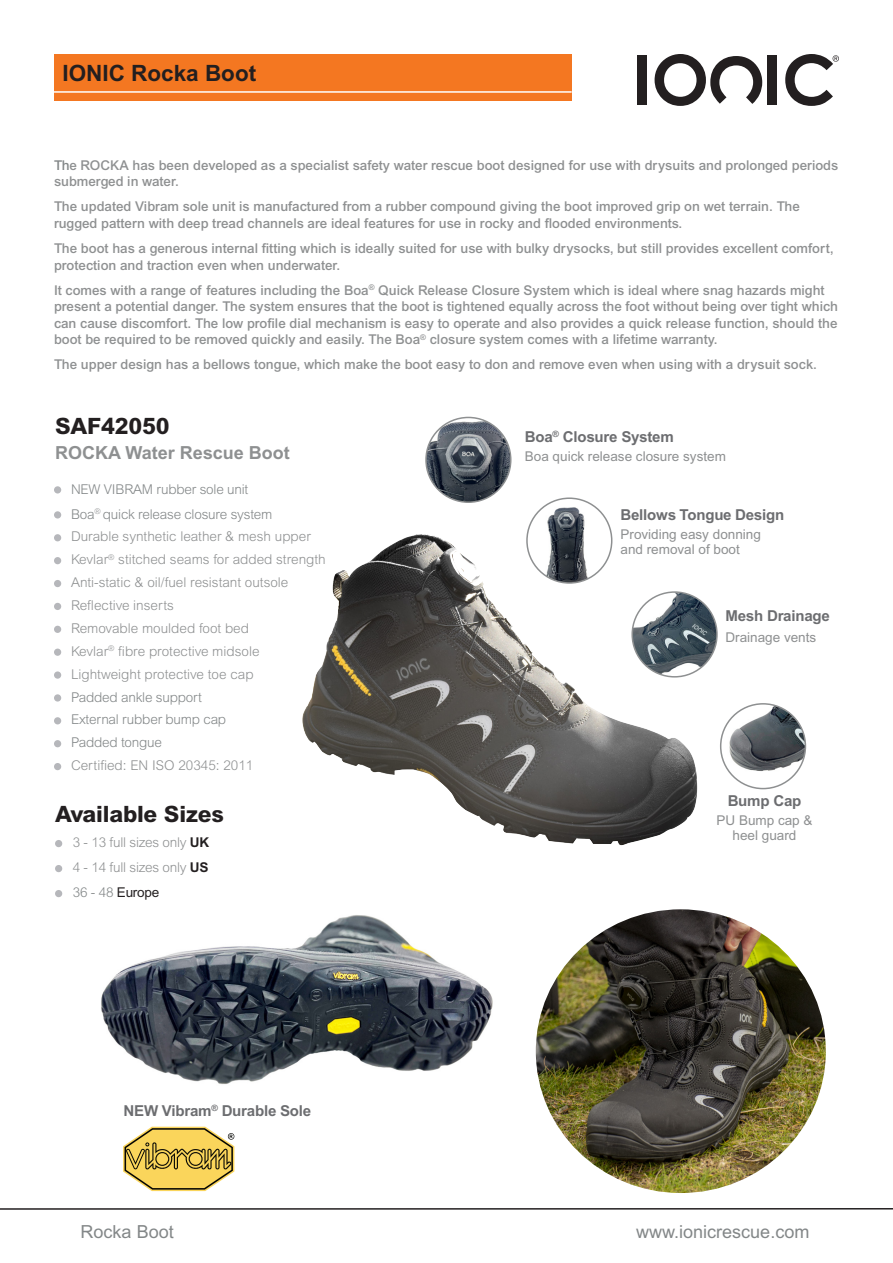
<style>
.page{position:relative;width:893px;height:1263px;background:#fff}
.page>*{position:absolute;margin:0;border:0;box-sizing:border-box;transform-origin:0 0}
.t1{font:800 22.5px "Arial MT Std";letter-spacing:-.01em;color:#231f20}
.t2{font:700 22.5px "Arial MT Std";color:#231f20}
.t3{font:18px "Arial MT Std";color:#838788}
.t4{font:700 18px "Arial MT Std";color:#8e9091}
.t5{font:700 15px "Arial MT Std";letter-spacing:-.015em;color:#6c6d70}
.t6{font:500 13.5px/16.5px "Arial MT Std";color:#8e9091}
.t7{font:300 13.5px "Arial MT Std";color:#8e9091}
.t8{font:300 13.5px "Arial MT Std";letter-spacing:-.015em;color:#838788}
.t9{font:13.5px/15px "Arial MT Std";color:#8e9091;text-align:center}
.t10{font:13.5px "Arial MT Std";letter-spacing:-.015em;color:#231f20}
.s1{color:#838788}
.s2{font-weight:700;color:#231f20}
.s3{font-weight:300;color:#838788}
</style>
<div class="page">
<hr style="left:0;top:1208px;width:893px;height:2px;background:#231f20">
<div style="left:54px;top:54px;width:518px;height:47px;background:#f47721"></div>
<hr style="left:54px;top:91px;width:518px;height:2px;background:#fff">
<div style="left:637px;top:55px;width:9px;height:50px;background:#231f20"></div>
<svg style="left:655px;top:54px;width:107px;height:52px"></svg>
<div style="left:768px;top:55px;width:9px;height:50px;background:#231f20"></div>
<svg style="left:785px;top:54px;width:54px;height:52px"></svg>
<img style="left:302px;top:534px;width:396px;height:311px">
<img style="left:721px;top:704px;width:84px;height:80px">
<div style="left:720px;top:703px;width:86px;height:86px;border:2px solid #8e9091;border-radius:50%"></div>
<div style="left:54px;top:486px;width:7px;height:7px;background:#b6b7bb;border-radius:50%"></div>
<div style="left:54px;top:511px;width:7px;height:7px;background:#b6b7bb;border-radius:50%"></div>
<div style="left:54px;top:534px;width:7px;height:7px;background:#b6b7bb;border-radius:50%"></div>
<div style="left:54px;top:557px;width:7px;height:7px;background:#b6b7bb;border-radius:50%"></div>
<div style="left:54px;top:580px;width:7px;height:7px;background:#b6b7bb;border-radius:50%"></div>
<div style="left:54px;top:603px;width:7px;height:7px;background:#b6b7bb;border-radius:50%"></div>
<div style="left:54px;top:626px;width:7px;height:7px;background:#b6b7bb;border-radius:50%"></div>
<div style="left:54px;top:648px;width:7px;height:8px;background:#b6b7bb;border-radius:50%"></div>
<div style="left:54px;top:671px;width:7px;height:8px;background:#b6b7bb;border-radius:50%"></div>
<div style="left:54px;top:694px;width:7px;height:7px;background:#b6b7bb;border-radius:50%"></div>
<div style="left:54px;top:717px;width:7px;height:7px;background:#b6b7bb;border-radius:50%"></div>
<div style="left:54px;top:740px;width:7px;height:7px;background:#b6b7bb;border-radius:50%"></div>
<div style="left:54px;top:763px;width:7px;height:7px;background:#b6b7bb;border-radius:50%"></div>
<div style="left:55px;top:840px;width:7px;height:7px;background:#b6b7bb;border-radius:50%"></div>
<div style="left:55px;top:865px;width:7px;height:7px;background:#b6b7bb;border-radius:50%"></div>
<div style="left:55px;top:890px;width:7px;height:7px;background:#b6b7bb;border-radius:50%"></div>
<img style="left:538px;top:499px;width:63px;height:84px">
<div style="left:526px;top:497px;width:86px;height:87px;border:2px solid #8e9091;border-radius:50%"></div>
<img style="left:426px;top:417px;width:85px;height:85px;border-radius:42px">
<div style="left:425px;top:417px;width:86px;height:86px;border:2px solid #8e9091;border-radius:50%"></div>
<img style="left:632px;top:592px;width:85px;height:85px;border-radius:42px">
<div style="left:631px;top:591px;width:87px;height:86px;border:2px solid #8e9091;border-radius:50%"></div>
<img style="left:101px;top:915px;width:392px;height:169px">
<svg style="left:123px;top:1127px;width:111px;height:64px;background:#d4bb66"></svg>
<img style="left:536px;top:909px;width:290px;height:284px">
<p class="t2" style="left:63px;top:60px;width:195px">IONIC Rocka Boot</p>
<p class="t6" style="left:54px;top:157px;width:786px"><span class="s1">Th</span>e ROCKA has been developed as a specialist safety water rescue boot designed for use with drysuits and prolonged periods submerged in water.</p>
<p class="t6" style="left:54px;top:198px;width:747px">The updated Vibram sole unit is manufactured from a rubber compound giving the boot improved grip on wet terrain. The rugged pattern with deep tread channels are ideal features for use in rocky and flooded environments.</p>
<p class="t6" style="left:54px;top:240px;width:781px">The boot has a generous internal fitting which is ideally suited for use with bulky drysocks, but still provides excellent comfort, protection and traction even when underwater.</p>
<p class="t6" style="left:54px;top:281px;width:786px">It comes with a range of features including the Boa<sup>®</sup> Quick Release Closure System which is ideal where snag hazards might present a potential danger. The system ensures that the boot is tightened equally across the foot without being over tight which can cause discomfort. The low profile dial mechanism is easy to operate and also provides a quick release function, should the boot be required to be removed quickly and easily. The Boa<sup>®</sup> closure system comes with a lifetime warranty.</p>
<p class="t6" style="left:54px;top:356px;width:764px">The upper design has a bellows tongue, which make the boot easy to don and remove even when using with a drysuit sock.</p>
<p class="t1" style="left:55px;top:413px;width:116px">SAF42050</p>
<p class="t4" style="left:55px;top:442px;width:236px">ROCKA Water Rescue Boot</p>
<p class="t8" style="left:71px;top:481px;width:179px">NEW VIBRAM rubber sole unit</p>
<p class="t8" style="left:71px;top:506px;width:203px">Boa<sup>®</sup> quick release closure system</p>
<p class="t7" style="left:71px;top:529px;width:241px">Durable synthetic leather &amp; mesh upper</p>
<p class="t7" style="left:71px;top:552px;width:256px">Kevlar<sup>®</sup> stitched seams for added strength</p>
<p class="t7" style="left:71px;top:575px;width:219px">Anti-static &amp; oil/fuel resistant outsole</p>
<p class="t7" style="left:71px;top:598px;width:104px">Reflective inserts</p>
<p class="t7" style="left:71px;top:620px;width:180px">Removable moulded foot bed</p>
<p class="t7" style="left:71px;top:643px;width:190px">Kevlar<sup>®</sup> fibre protective midsole</p>
<p class="t7" style="left:71px;top:666px;width:184px">Lightweight protective toe cap</p>
<p class="t8" style="left:71px;top:689px;width:133px">Padded ankle support</p>
<p class="t8" style="left:71px;top:712px;width:157px">External rubber bump cap</p>
<p class="t8" style="left:71px;top:735px;width:93px">Padded tongue</p>
<p class="t7" style="left:71px;top:758px;width:184px">Certified: EN ISO 20345: 2011</p>
<p class="t1" style="left:55px;top:801px;width:170px">Available Sizes</p>
<p class="t7" style="left:73px;top:835px;width:138px">3 - 13 full sizes only <span class="s2">UK</span></p>
<p class="t7" style="left:73px;top:860px;width:137px">4 - 14 full sizes only <span class="s2">US</span></p>
<p class="t10" style="left:73px;top:885px;width:88px"><span class="s3">36 - 48</span> Europe</p>
<p class="t5" style="left:124px;top:1102px;width:189px">NEW Vibram<sup>®</sup> Durable Sole</p>
<p class="t5" style="left:525px;top:428px;width:150px">Boa<sup>®</sup> Closure System</p>
<p class="t9" style="left:525px;top:449px;width:203px">Boa quick release closure system</p>
<p class="t5" style="left:620px;top:505px;width:165px">Bellows Tongue Design</p>
<p class="t9" style="left:620px;top:526px;width:142px;text-align:left">Providing easy donning and removal of boot</p>
<p class="t5" style="left:725px;top:607px;width:106px">Mesh Drainage</p>
<p class="t9" style="left:725px;top:630px;width:92px">Drainage vents</p>
<p class="t5" style="left:728px;top:792px;width:75px">Bump Cap</p>
<p class="t9" style="left:716px;top:813px;width:98px">PU Bump cap &amp; heel guard</p>
<h2 class="t3" style="left:81px;top:1221px;width:95px">Rocka Boot</h2>
<h2 class="t3" style="left:636px;top:1221px;width:175px">www.ionicrescue.com</h2>
</div>
